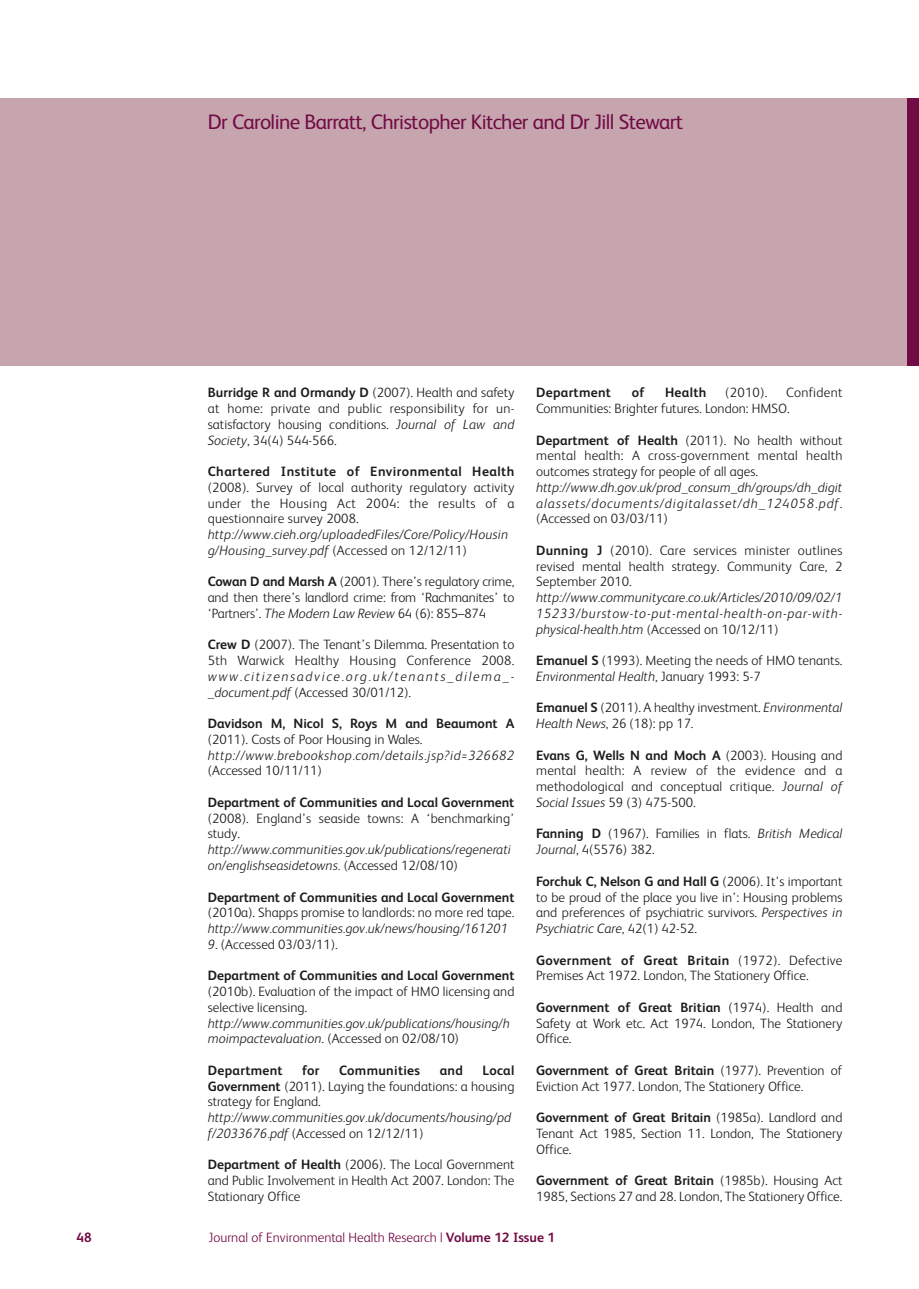
<style>
.page{position:relative;width:919px;height:1289px;background:#fff}
.page>*{position:absolute;margin:0;border:0;box-sizing:border-box;transform-origin:0 0}
.t1{font:21px "FS Albert";letter-spacing:-.03em;color:#710b43}
.t2{font:300 13.5px/15.8px "FS Albert";color:#1c1b1e;text-align:justify}
.t3{font:italic 300 13.5px/15.8px "FS Albert";color:#1c1b1e}
.t4{font:700 13.5px "FS Albert";color:#1c1b1e}
.t5{font:italic 300 13.5px/15.8px "FS Albert";letter-spacing:.12em;color:#1c1b1e}
.t6{font:300 13.5px "FS Albert";color:#710b43}
.t7{font:italic 300 13.5px "FS Albert";letter-spacing:.035em;color:#1c1b1e}
.t8{font:700 13.5px "FS Albert";letter-spacing:.035em;color:#1c1b1e}
.t9{font:700 13.5px "FS Albert";letter-spacing:.02em;color:#1c1b1e}
.t10{font:700 13.5px "FS Albert";color:#710b43}
.s1{font-weight:700}
.s2{font-style:italic}
.s3{font-style:normal}
</style>
<div class="page">
<div style="left:906px;top:98px;width:12px;height:268px;background:#710b43"></div>
<div style="left:0;top:98px;width:906px;height:268px;background:#c6a5af"></div>
<h1 class="t1" style="left:208px;top:115px;width:477px">Dr Caroline Barratt, Christopher Kitcher and Dr Jill Stewart</h1>
<p class="t2" style="left:208px;top:386px;width:308px"><span class="s1">Burridge R and Ormandy D</span> (2007). Health and safety at home: private and public responsibility for un&shy;satisfactory housing conditions. <span class="s2">Journal of Law and Society</span>, 34(4) 544-566.</p>
<p class="t8" style="left:208px;top:466px;width:308px">Chartered Institute of Environmental Health</p>
<p class="t2" style="left:208px;top:480px;width:308px">(2008). Survey of local authority regulatory activity under the Housing Act 2004: the results of a questionnaire survey 2008.</p>
<p class="t3" style="left:208px;top:528px;width:302px">http://www.cieh.org/uploadedFiles/Core/Policy/Housin g/Housing_survey.pdf <span class="s3">(Accessed on 12/12/11)</span></p>
<p class="t2" style="left:208px;top:575px;width:308px"><span class="s1">Cowan D and Marsh A</span> (2001). There’s regulatory crime, and then there’s landlord crime: from ‘Rachmanites’ to ‘Partners’. <span class="s2">The Modern Law Review</span> 64 (6): 855–874</p>
<p class="t2" style="left:208px;top:638px;width:308px"><span class="s1">Crew D</span> (2007). The Tenant’s Dilemma. Presentation to<br>5th Warwick Healthy Housing Conference 2008.</p>
<p class="t5" style="left:208px;top:670px;width:308px">www.citizensadvice.org.uk/tenants_dilema_- _document.pdf <span class="s3">(Accessed 30/01/12).</span></p>
<p class="t4" style="left:208px;top:718px;width:308px">Davidson M, Nicol S, Roys M and Beaumont A</p>
<p class="t2" style="left:208px;top:732px;width:216px">(2011). Costs of Poor Housing in Wales.</p>
<p class="t7" style="left:208px;top:750px;width:308px">http://www.brebookshop.com/details.jsp?id=326682</p>
<p class="t2" style="left:208px;top:764px;width:116px">(Accessed 10/11/11)</p>
<p class="t4" style="left:208px;top:797px;width:308px">Department of Communities and Local Government</p>
<p class="t2" style="left:208px;top:811px;width:308px">(2008). England’s seaside towns: A ‘benchmarking’ study.</p>
<p class="t3" style="left:208px;top:843px;width:304px">http://www.communities.gov.uk/publications/regenerati on/englishseasidetowns. <span class="s3">(Accessed 12/08/10)</span></p>
<p class="t4" style="left:208px;top:892px;width:308px">Department of Communities and Local Government</p>
<p class="t2" style="left:208px;top:906px;width:308px">(2010a). Shapps promise to landlords: no more red tape.</p>
<p class="t3" style="left:208px;top:922px;width:302px">http://www.communities.gov.uk/news/housing/161201</p>
<p class="t2" style="left:208px;top:937px;width:131px"><span class="s2">9</span>. (Accessed 03/03/11).</p>
<p class="t4" style="left:208px;top:970px;width:308px">Department of Communities and Local Government</p>
<p class="t2" style="left:208px;top:984px;width:308px">(2010b). Evaluation of the impact of HMO licensing and selective licensing.</p>
<p class="t3" style="left:208px;top:1016px;width:303px">http://www.communities.gov.uk/publications/housing/h moimpactevaluation<span class="s3">. (Accessed on 02/08/10)</span></p>
<p class="t9" style="left:208px;top:1065px;width:76px">Department</p>
<p class="t4" style="left:302px;top:1065px;width:19px">for</p>
<p class="t9" style="left:339px;top:1065px;width:82px">Communities</p>
<p class="t4" style="left:439px;top:1065px;width:25px">and</p>
<p class="t2" style="left:208px;top:1063px;width:308px;text-indent:275px"><span class="s1">Local Government</span> (2011). Laying the foundations: a housing strategy for England.</p>
<p class="t3" style="left:208px;top:1111px;width:305px">http://www.communities.gov.uk/documents/housing/pd f/2033676.pdf <span class="s3">(Accessed on 12/12/11)</span></p>
<p class="t2" style="left:208px;top:1158px;width:308px"><span class="s1">Department of Health</span> (2006). The Local Government and Public Involvement in Health Act 2007. London: The Stationary Office</p>
<p class="t9" style="left:536px;top:388px;width:76px">Department</p>
<p class="t4" style="left:631px;top:388px;width:14px">of</p>
<p class="t4" style="left:665px;top:388px;width:43px">Health</p>
<p class="t2" style="left:725px;top:386px;width:44px">(2010).</p>
<p class="t2" style="left:536px;top:386px;width:308px;text-indent:250px">Confident<br>Communities: Brighter futures. London: HMSO.</p>
<p class="t2" style="left:536px;top:433px;width:308px"><span class="s1">Department of Health</span> (2011). No health without mental health: A cross-government mental health outcomes strategy for people of all ages.</p>
<p class="t3" style="left:536px;top:481px;width:308px;text-align:justify">http://www.dh.gov.uk/prod_consum_dh/groups/dh_digit alassets/documents/digitalasset/dh_124058.pdf<span class="s3">. (Accessed on 03/03/11)</span></p>
<p class="t2" style="left:536px;top:543px;width:308px"><span class="s1">Dunning J</span> (2010). Care services minister outlines revised mental health strategy. Community Care, 2<br>September 2010.</p>
<p class="t3" style="left:536px;top:591px;width:308px;text-align:justify">http://www.communitycare.co.uk/Articles/2010/09/02/1<br>15233/burstow-to-put-mental-health-on-par-with&shy;physical-health.htm <span class="s3">(Accessed on 10/12/11)</span></p>
<p class="t2" style="left:536px;top:654px;width:308px"><span class="s1">Emanuel S</span> (1993). Meeting the needs of HMO tenants.<br><span class="s2">Environmental Health</span>, January 1993: 5-7</p>
<p class="t2" style="left:536px;top:701px;width:308px"><span class="s1">Emanuel S</span> (2011). A healthy investment. <span class="s2">Environmental<br>Health News</span>, 26 (18): pp 17.</p>
<p class="t2" style="left:536px;top:748px;width:308px"><span class="s1">Evans G, Wells N and Moch A</span> (2003). Housing and mental health: A review of the evidence and a methodological and conceptual critique. <span class="s2">Journal of Social Issues</span> 59 (3) 475-500.</p>
<p class="t2" style="left:536px;top:827px;width:308px"><span class="s1">Fanning D</span> (1967). Families in flats. <span class="s2">British Medical<br>Journal</span>, 4(5576) 382.</p>
<p class="t2" style="left:536px;top:874px;width:308px"><span class="s1">Forchuk C, Nelson G and Hall G</span> (2006). It's important to be proud of the place you live in’: Housing problems and preferences of psychiatric survivors. <span class="s2">Perspectives in Psychiatric Care</span>, 42(1) 42-52.</p>
<p class="t2" style="left:536px;top:953px;width:308px"><span class="s1">Government of Great Britain</span> (1972). Defective<br>Premises Act 1972. London, The Stationery Office.</p>
<p class="t2" style="left:536px;top:1000px;width:308px"><span class="s1">Government of Great Britian</span> (1974). Health and Safety at Work etc. Act 1974. London, The Stationery Office.</p>
<p class="t2" style="left:536px;top:1063px;width:308px"><span class="s1">Government of Great Britain</span> (1977). Prevention of<br>Eviction Act 1977. London, The Stationery Office.</p>
<p class="t2" style="left:536px;top:1110px;width:308px"><span class="s1">Government of Great Britain</span> (1985a). Landlord and Tenant Act 1985, Section 11. London, The Stationery Office.</p>
<p class="t2" style="left:536px;top:1173px;width:308px"><span class="s1">Government of Great Britain</span> (1985b). Housing Act<br>1985, Sections 27 and 28. London, The Stationery Office.</p>
<p class="t10" style="left:77px;top:1232px;width:17px">48</p>
<p class="t6" style="left:208px;top:1232px;width:348px">Journal of Environmental Health Research | <span class="s1">Volume 12 Issue 1</span></p>
</div>
